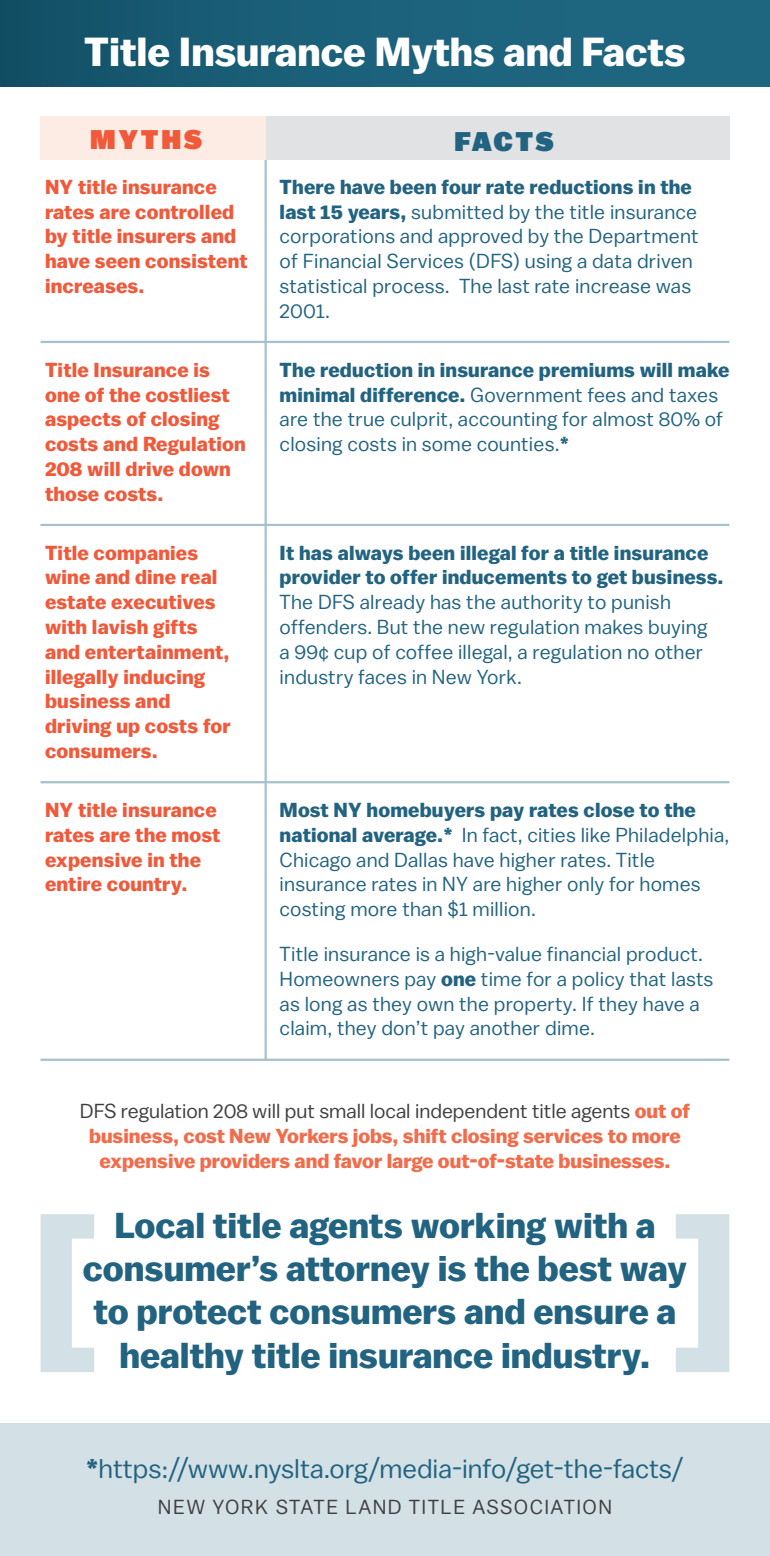
<style>
.page{position:relative;width:770px;height:1556px;background:#fff}
.page>*{position:absolute;margin:0;border:0;box-sizing:border-box;transform-origin:0 0}
.t1{font:700 40.5px "Balto";color:#fff}
.t2{font:700 36px/43.2px "Balto";color:#216380;text-align:center}
.t3{font:27px "Balto";color:#216380}
.t4{font:27px "Balto Super";letter-spacing:.1em;color:#f0593a}
.t5{font:27px "Balto Super";letter-spacing:.07em;color:#216380}
.Fact_Text{font:20.25px/24.8px "Balto";letter-spacing:.01em;color:#216380}
.Myth_Text{font:700 20.25px/24.8px "Balto";letter-spacing:.01em;color:#f0593a}
.t6{font:700 20.25px/25.2px "Balto";color:#f26b4a;text-align:center}
.Fact_Text-2{font:20.25px "Balto";letter-spacing:.07em;color:#3e3e3f}
.s1{font-weight:700}
.s2{font-weight:400;color:#3e3e3f}
</style>
<div class="page">
<div style="left:0;top:1422px;width:770px;height:133px;background:#d3e0e5"></div>
<hr style="left:264px;top:159px;width:3px;height:901px;background:#a7c1cc">
<div style="left:266px;top:116px;width:463px;height:44px;background:#e1e2e4"></div>
<div style="left:40px;top:116px;width:226px;height:44px;background:#fdece3"></div>
<hr style="left:40px;top:341px;width:689px;height:2px;background:#a7c1cc">
<hr style="left:40px;top:524px;width:689px;height:2px;background:#a7c1cc">
<hr style="left:40px;top:781px;width:689px;height:2px;background:#a7c1cc">
<hr style="left:40px;top:1058px;width:689px;height:2px;background:#a7c1cc">
<svg style="left:40px;top:1214px;width:54px;height:157px"></svg>
<svg style="left:676px;top:1214px;width:53px;height:157px"></svg>
<div style="left:0;top:0;width:770px;height:87px;background:linear-gradient(to right,#14546b,#216a86)"></div>
<p class="t1" style="left:84px;top:27px;width:602px">Title Insurance Myths and Facts</p>
<p class="t4" style="left:90px;top:124px;width:114px">MYTHS</p>
<p class="t5" style="left:454px;top:126px;width:101px">FACTS</p>
<p class="Myth_Text" style="left:45px;top:174px;width:204px">NY title insurance rates are controlled by title insurers and have seen consistent increases.</p>
<p class="Fact_Text" style="left:279px;top:174px;width:420px"><span class="s1">There have been four rate reductions in the last 15 years,</span> submitted by the title insurance corporations and approved by the Department of Financial Services (DFS) using a data driven statistical process. The last rate increase was 2001.</p>
<p class="Myth_Text" style="left:45px;top:357px;width:202px">Title Insurance is one of the costliest aspects of closing costs and Regulation<br>208 will drive down those costs.</p>
<p class="Fact_Text" style="left:279px;top:357px;width:451px"><span class="s1">The reduction in insurance premiums will make minimal difference.</span> Government fees and taxes are the true culprit, accounting for almost 80% of closing costs in some counties.<span class="s1">*</span></p>
<p class="Myth_Text" style="left:45px;top:540px;width:187px">Title companies wine and dine real estate executives with lavish gifts and entertainment, illegally inducing business and driving up costs for consumers.</p>
<p class="Fact_Text" style="left:279px;top:540px;width:445px"><span class="s1">It has always been illegal for a title insurance provider to offer inducements to get business.<br></span>The DFS already has the authority to punish offenders. But the new regulation makes buying<br>a 99¢ cup of coffee illegal, a regulation no other industry faces in New York.</p>
<p class="Myth_Text" style="left:45px;top:797px;width:177px">NY title insurance rates are the most expensive in the entire country.</p>
<p class="Fact_Text" style="left:279px;top:797px;width:451px"><span class="s1">Most NY homebuyers pay rates close to the national average.*</span> In fact, cities like Philadelphia, Chicago and Dallas have higher rates. Title insurance rates in NY are higher only for homes costing more than $1 million.</p>
<p class="Fact_Text" style="left:279px;top:941px;width:435px">Title insurance is a high-value financial product.<br>Homeowners pay <span class="s1">one</span> time for a policy that lasts as long as they own the property. If they have a claim, they don’t pay another dime.</p>
<p class="t6" style="left:80px;top:1097px;width:611px"><span class="s2">DFS regulation 208 will put small local independent title agents</span> out of business, cost New Yorkers jobs, shift closing services to more expensive providers and favor large out-of-state businesses.</p>
<p class="t2" style="left:83px;top:1203px;width:605px">Local title agents working with a consumer’s attorney is the best way to protect consumers and ensure a healthy title insurance industry.</p>
<p class="t3" style="left:86px;top:1451px;width:599px"><span class="s1">*</span>https://www.nyslta.org/media-info/get-the-facts/</p>
<p class="Fact_Text-2" style="left:158px;top:1494px;width:455px">NEW YORK STATE LAND TITLE ASSOCIATION</p>
</div>
